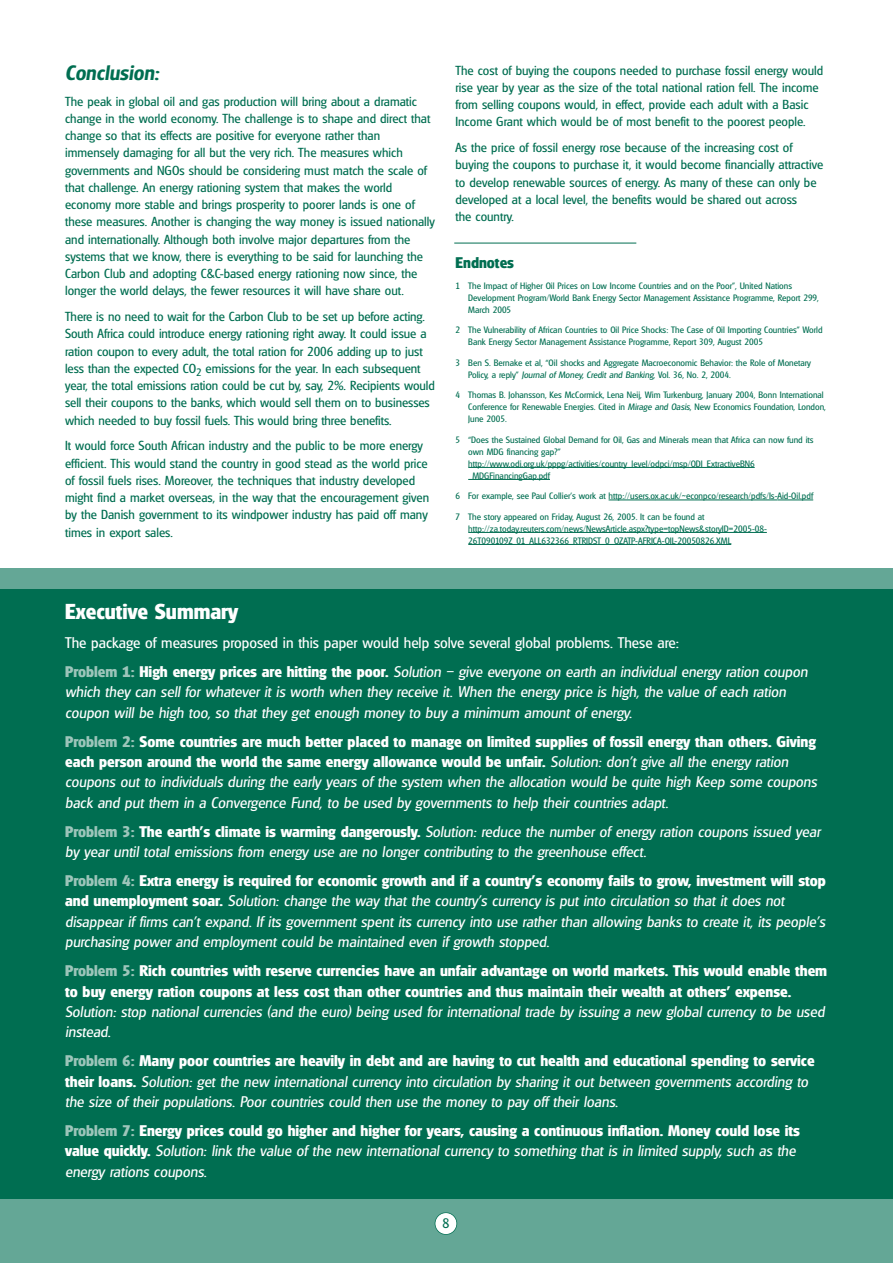
<style>
.page{position:relative;width:893px;height:1263px;background:#fff}
.page>*{position:absolute;margin:0;border:0;box-sizing:border-box;transform-origin:0 0}
.t1{font:700 21px "Glasgow";color:#fff}
.t2{font:600 20.25px "Iglasgow";color:#006e51}
.t3{font:15px/20.4px "Iglasgow";color:#fff}
.t4{font:700 15px/20.4px "Glasgow";color:#fff}
.t5{font:15px "Glasgow";color:#fff}
.t6{font:700 15px "Glasgow";color:#006e51}
.t7{font:13.5px "Glasgow";color:#006e51}
.t8{font:12.75px/17.2px "Glasgow";color:#006e51}
.t9{font:9px/12px "Glasgow";color:#006e51}
.s1{font-family:"Iglasgow"}
.s2{font-family:"Glasgow";font-weight:700;color:#9dc5ba}
.s3{font-family:"Glasgow";font-weight:700}
.s4{color:#9dc5ba}
.s5{font-family:"Iglasgow";font-weight:400}
</style>
<div class="page">
<div style="left:0;top:569px;width:892px;height:694px;background:#64a796"></div>
<div style="left:0;top:590px;width:892px;height:609px;background:#006e51"></div>
<hr style="left:468px;top:467px;width:41px;height:1px;background:#006e51">
<svg style="left:509px;top:467px;width:21px;height:1px"></svg>
<hr style="left:530px;top:467px;width:189px;height:1px;background:#006e51">
<hr style="left:719px;top:467px;width:35px;height:1px;background:#006e51">
<hr style="left:468px;top:479px;width:82px;height:1px;background:#006e51">
<hr style="left:608px;top:500px;width:37px;height:1px;background:#006e51">
<hr style="left:655px;top:500px;width:66px;height:1px;background:#006e51">
<svg style="left:721px;top:500px;width:19px;height:1px"></svg>
<hr style="left:740px;top:500px;width:37px;height:1px;background:#006e51">
<hr style="left:777px;top:500px;width:36px;height:1px;background:#006e51">
<hr style="left:468px;top:532px;width:51px;height:1px;background:#006e51">
<svg style="left:519px;top:532px;width:21px;height:1px"></svg>
<hr style="left:540px;top:532px;width:73px;height:1px;background:#006e51">
<svg style="left:613px;top:532px;width:28px;height:1px"></svg>
<hr style="left:641px;top:532px;width:125px;height:1px;background:#006e51">
<svg style="left:468px;top:544px;width:53px;height:1px"></svg>
<hr style="left:521px;top:544px;width:76px;height:1px;background:#006e51">
<hr style="left:597px;top:544px;width:31px;height:1px;background:#006e51">
<svg style="left:628px;top:544px;width:46px;height:1px"></svg>
<hr style="left:674px;top:544px;width:57px;height:1px;background:#006e51">
<hr style="left:454px;top:243px;width:182px;height:1px;background:#006e51">
<div style="left:435px;top:1213px;width:22px;height:21px;background:#fff;border-radius:50%"></div>
<div style="left:434px;top:1212px;width:23px;height:23px;border:2px solid #006e51;border-radius:50%"></div>
<h2 class="t2" style="left:65px;top:65px;width:96px">Conclusion:</h2>
<p class="t8" style="left:65px;top:94px;width:371px">The peak in global oil and gas production will bring about a dramatic change in the world economy. The challenge is to shape and direct that change so that its effects are positive for everyone rather than immensely damaging for all but the very rich. The measures which governments and NGOs should be considering must match the scale of that challenge. An energy rationing system that makes the world economy more stable and brings prosperity to poorer lands is one of these measures. Another is changing the way money is issued nationally and internationally. Although both involve major departures from the systems that we know, there is everything to be said for launching the Carbon Club and adopting C&amp;C-based energy rationing now since, the longer the world delays, the fewer resources it will have share out.</p>
<p class="t8" style="left:65px;top:309px;width:371px">There is no need to wait for the Carbon Club to be set up before acting.<br>South Africa could introduce energy rationing right away. It could issue a ration coupon to every adult, the total ration for 2006 adding up to just less than the expected CO<sub>2</sub> emissions for the year. In each subsequent year, the total emissions ration could be cut by, say, 2%. Recipients would sell their coupons to the banks, which would sell them on to businesses which needed to buy fossil fuels. This would bring three benefits.</p>
<p class="t8" style="left:65px;top:438px;width:365px">It would force South African industry and the public to be more energy efficient. This would stand the country in good stead as the world price of fossil fuels rises. Moreover, the techniques that industry developed might find a market overseas, in the way that the encouragement given by the Danish government to its windpower industry has paid off many times in export sales.</p>
<p class="t8" style="left:455px;top:63px;width:369px">The cost of buying the coupons needed to purchase fossil energy would rise year by year as the size of the total national ration fell. The income from selling coupons would, in effect, provide each adult with a Basic Income Grant which would be of most benefit to the poorest people.</p>
<p class="t8" style="left:455px;top:140px;width:369px">As the price of fossil energy rose because of the increasing cost of buying the coupons to purchase it, it would become financially attractive to develop renewable sources of energy. As many of these can only be developed at a local level, the benefits would be shared out across<br>the country.</p>
<p class="t6" style="left:455px;top:257px;width:60px">Endnotes</p>
<p class="t9" style="left:468px;top:280px;width:352px;text-indent:-13px">1 The Impact of Higher Oil Prices on Low Income Countries and on the Poor”, United Nations<br>Development Program/World Bank Energy Sector Management Assistance Programme, Report 299,<br>March 2005</p>
<p class="t9" style="left:468px;top:325px;width:356px;text-indent:-13px">2 The Vulnerability of African Countries to Oil Price Shocks: The Case of Oil Importing Countries” World<br>Bank Energy Sector Management Assistance Programme, Report 309, August 2005</p>
<p class="t9" style="left:468px;top:357px;width:344px;text-indent:-13px">3 Ben S. Bernake et al, “Oil shocks and Aggregate Macroeconomic Behavior: the Role of Monetary<br>Policy, a reply” <span class="s1">Journal of Money, Credit and Banking</span>, Vol. 36, No. 2, 2004.</p>
<p class="t9" style="left:468px;top:390px;width:359px;text-indent:-13px">4 Thomas B. Johansson, Kes McCormick, Lena Neij, Wim Turkenburg, January 2004, Bonn International<br>Conference for Renewable Energies. Cited in <span class="s1">Mirage and Oasis</span>, New Economics Foundation, London,<br>June 2005.</p>
<p class="t9" style="left:468px;top:434px;width:347px;text-indent:-13px">5 “Does the Sustained Global Demand for Oil, Gas and Minerals mean that Africa can now fund its own MDG financing gap?” http://www.odi.org.uk/pppg/activities/country_level/odpci/msp/ODI_ExtractiveBN6 _MDGFinancingGap.pdf</p>
<p class="t9" style="left:455px;top:491px;width:359px">6 For example, see Paul Collier’s work at http://users.ox.ac.uk/~econpco/research/pdfs/Is-Aid-Oil.pdf</p>
<p class="t9" style="left:468px;top:511px;width:300px;text-indent:-13px">7 The story appeared on Friday, August 26, 2005. It can be found at http://za.today.reuters.com/news/NewsArticle.aspx?type=topNews&amp;storyID=2005-08-<br>26T090109Z_01_ALL632366_RTRIDST_0_OZATP-AFRICA-OIL-20050826.XML</p>
<h1 class="t1" style="left:65px;top:604px;width:174px">Executive Summary</h1>
<p class="t5" style="left:65px;top:637px;width:615px">The package of measures proposed in this paper would help solve several global problems. These are:</p>
<p class="t3" style="left:65px;top:663px;width:744px"><span class="s2">Problem 1:</span> <span class="s3">High energy prices are hitting the poor.</span> Solution – give everyone on earth an individual energy ration coupon which they can sell for whatever it is worth when they receive it. When the energy price is high, the value of each ration coupon will be high too, so that they get enough money to buy a minimum amount of energy.</p>
<p class="t4" style="left:65px;top:733px;width:752px"><span class="s4">Problem 2:</span> Some countries are much better placed to manage on limited supplies of fossil energy than others. Giving each person around the world the same energy allowance would be unfair. <span class="s5">Solution: don’t give all the energy ration</span></p>
<p class="t3" style="left:65px;top:773px;width:753px">coupons out to individuals during the early years of the system when the allocation would be quite high Keep some coupons back and put them in a Convergence Fund, to be used by governments to help their countries adapt.</p>
<p class="t3" style="left:65px;top:823px;width:756px"><span class="s2">Problem 3:</span> <span class="s3">The earth’s climate is warming dangerously.</span> Solution: reduce the number of energy ration coupons issued year by year until total emissions from energy use are no longer contributing to the greenhouse effect.</p>
<p class="t4" style="left:65px;top:872px;width:762px"><span class="s4">Problem 4:</span> Extra energy is required for economic growth and if a country’s economy fails to grow, investment will stop</p>
<p class="t3" style="left:65px;top:892px;width:761px"><span class="s3">and unemployment soar.</span> Solution: change the way that the country’s currency is put into circulation so that it does not disappear if firms can’t expand. If its government spent its currency into use rather than allowing banks to create it, its people’s purchasing power and employment could be maintained even if growth stopped.</p>
<p class="t4" style="left:65px;top:962px;width:763px"><span class="s4">Problem 5:</span> Rich countries with reserve currencies have an unfair advantage on world markets. This would enable them to buy energy ration coupons at less cost than other countries and thus maintain their wealth at others’ expense.</p>
<p class="t3" style="left:65px;top:1003px;width:761px">Solution: stop national currencies (and the euro) being used for international trade by issuing a new global currency to be used instead.</p>
<p class="t4" style="left:65px;top:1052px;width:751px"><span class="s4">Problem 6:</span> Many poor countries are heavily in debt and are having to cut health and educational spending to service</p>
<p class="t3" style="left:65px;top:1073px;width:744px"><span class="s3">their loans.</span> Solution: get the new international currency into circulation by sharing it out between governments according to the size of their populations. Poor countries could then use the money to pay off their loans.</p>
<p class="t4" style="left:65px;top:1122px;width:736px"><span class="s4">Problem 7:</span> Energy prices could go higher and higher for years, causing a continuous inflation. Money could lose its</p>
<p class="t3" style="left:65px;top:1142px;width:732px"><span class="s3">value quickly.</span> Solution: link the value of the new international currency to something that is in limited supply, such as the energy rations coupons.</p>
<p class="t7" style="left:442px;top:1218px;width:8px">8</p>
</div>
